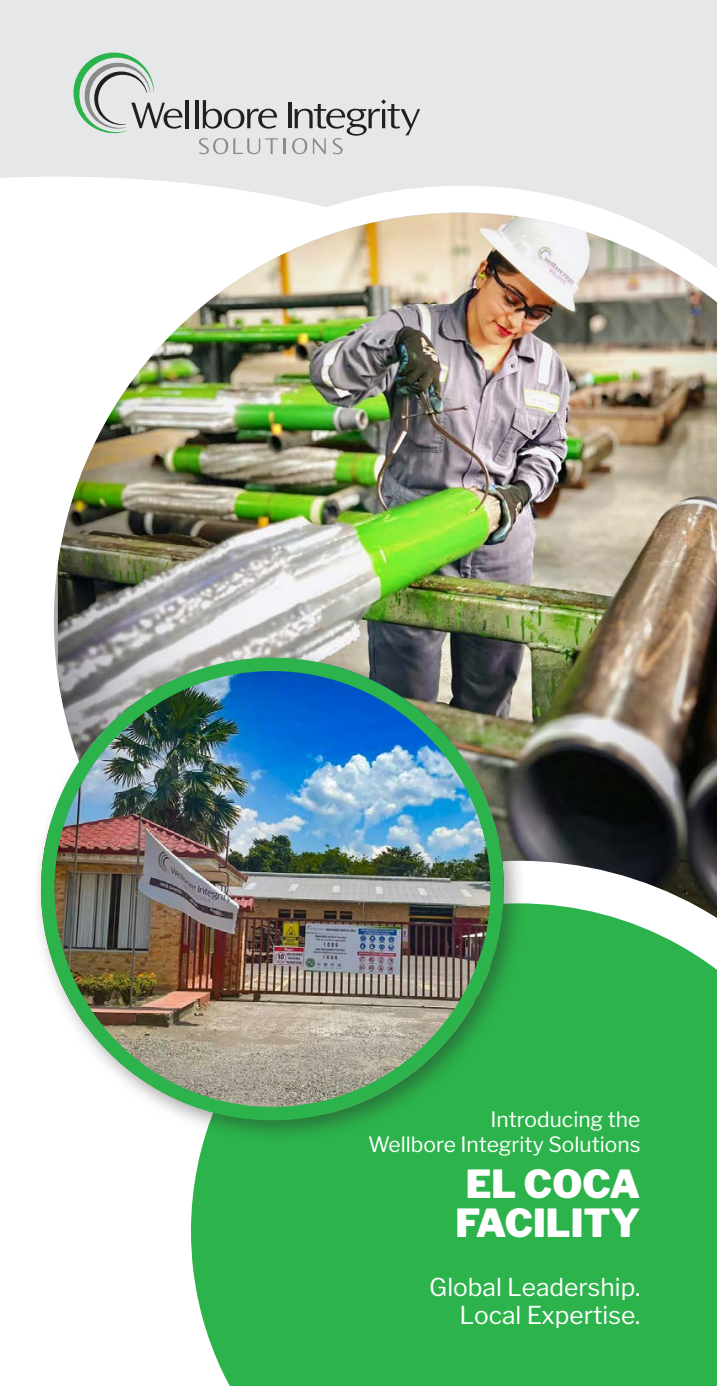
<style>
.page{position:relative;width:717px;height:1386px;background:#fff}
.page>*{position:absolute;margin:0;border:0;box-sizing:border-box;transform-origin:0 0}
.t1{font:900 38.5px/38.5px "Libre Franklin";color:#fff}
.t2{font:24.5px/28px "Libre Franklin";color:#fff;text-align:right}
.t3{font:21px/24.5px "Libre Franklin";color:#fff;text-align:right}
</style>
<div class="page">
<div style="left:0;top:0;width:717px;height:186px;background:#e6e7e9"></div>
<img style="left:53px;top:186px;width:664px;height:653px">
<svg style="left:191px;top:839px;width:526px;height:547px;background:#38b154"></svg>
<div style="left:31px;top:648px;width:496px;height:496px;background:#231f20;opacity:.4"></div>
<img style="left:41px;top:665px;width:463px;height:448px">
<div style="left:41px;top:658px;width:463px;height:462px;border:13px solid #2cb34b;border-radius:50%"></div>
<svg style="left:199px;top:138px;width:79px;height:16px"></svg>
<hr style="left:283px;top:138px;width:3px;height:16px;background:#898b8d">
<hr style="left:186px;top:100px;width:3px;height:28px;background:#231f20">
<hr style="left:195px;top:100px;width:3px;height:28px;background:#231f20">
<svg style="left:203px;top:100px;width:74px;height:29px;background:#b3b2b4"></svg>
<hr style="left:288px;top:103px;width:3px;height:25px;background:#231f20">
<svg style="left:292px;top:99px;width:128px;height:55px;background:#c8c8ca"></svg>
<svg style="left:68px;top:47px;width:115px;height:88px;background:#c5d0ca"></svg>
<p class="t3" style="left:368px;top:1107px;width:274px">Introducing the<br>Wellbore Integrity Solutions</p>
<h1 class="t1" style="left:455px;top:1165px;width:186px">EL COCA<br>FACILITY</h1>
<p class="t2" style="left:429px;top:1273px;width:213px">Global Leadership.<br>Local Expertise.</p>
</div>
